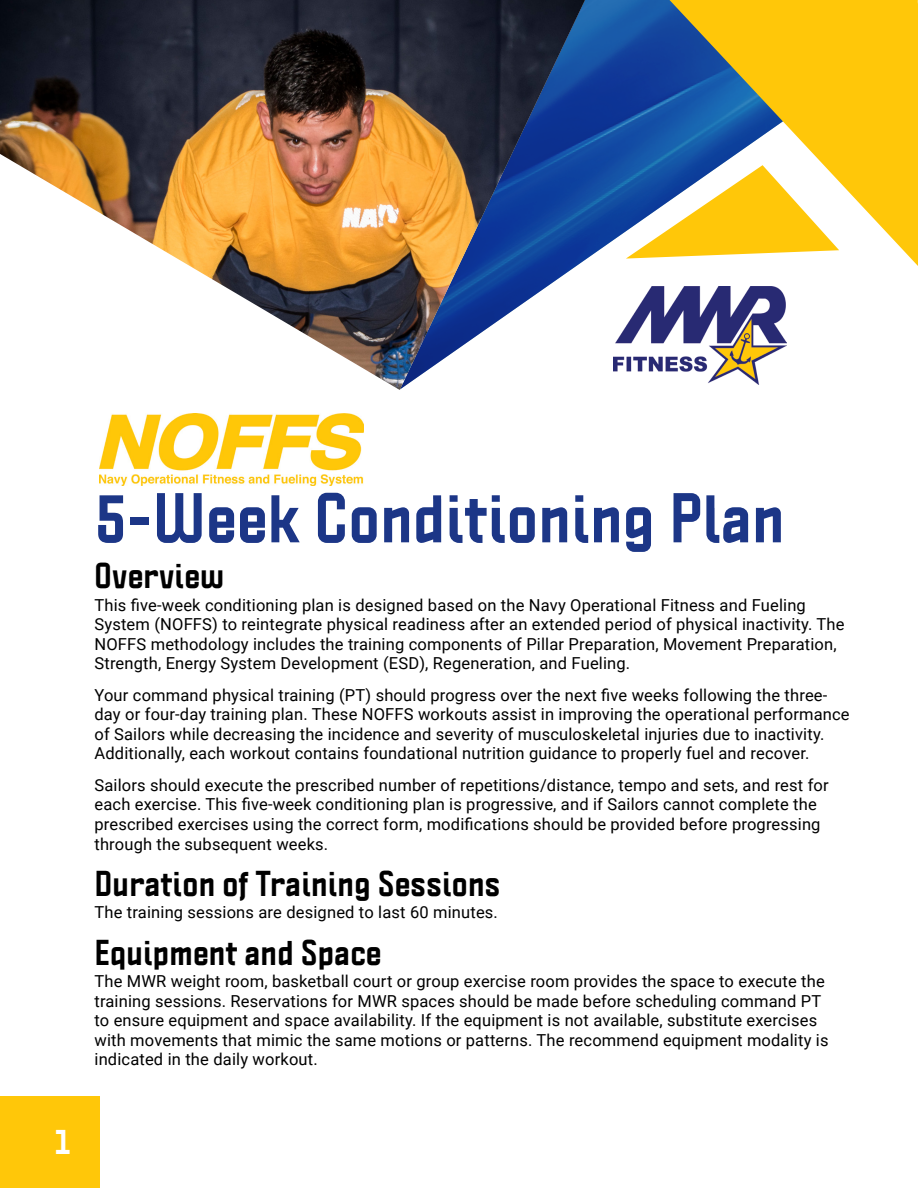
<style>
.page{position:relative;width:918px;height:1188px;background:#fff}
.page>*{position:absolute;margin:0;border:0;box-sizing:border-box;transform-origin:0 0}
.t1{font:800 61.5px "Politica";letter-spacing:.01em;color:#1c3687}
.t2{font:800 31.5px "Politica";letter-spacing:.01em;color:#000}
.t3{font:800 31.5px "Politica";color:#fff}
.t4{font:16.5px/19.5px "Roboto";letter-spacing:.01em;color:#000}
</style>
<div class="page">
<img style="left:585px;top:0;width:175px;height:385px">
<img style="left:0;top:0;width:585px;height:390px">
<div style="left:0;top:1096px;width:100px;height:92px;background:#ffc709"></div>
<svg style="left:626px;top:165px;width:44px;height:94px"></svg>
<img style="left:614px;top:286px;width:173px;height:98px">
<svg style="left:670px;top:0;width:248px;height:266px;fill:#ffc709"></svg>
<img style="left:99px;top:414px;width:265px;height:72px">
<h2 class="t3" style="left:54px;top:1118px;width:18px">1</h2>
<h1 class="t1" style="left:94px;top:472px;width:691px">5-Week Conditioning Plan</h1>
<h2 class="t2" style="left:94px;top:553px;width:131px">Overview</h2>
<p class="t4" style="left:94px;top:595px;width:752px">This five-week conditioning plan is designed based on the Navy Operational Fitness and Fueling System (NOFFS) to reintegrate physical readiness after an extended period of physical inactivity. The NOFFS methodology includes the training components of Pillar Preparation, Movement Preparation, Strength, Energy System Development (ESD), Regeneration, and Fueling.</p>
<p class="t4" style="left:94px;top:685px;width:757px">Your command physical training (PT) should progress over the next five weeks following the three&shy;day or four-day training plan. These NOFFS workouts assist in improving the operational performance of Sailors while decreasing the incidence and severity of musculoskeletal injuries due to inactivity.<br>Additionally, each workout contains foundational nutrition guidance to properly fuel and recover.</p>
<p class="t4" style="left:94px;top:775px;width:736px">Sailors should execute the prescribed number of repetitions/distance, tempo and sets, and rest for each exercise. This five-week conditioning plan is progressive, and if Sailors cannot complete the prescribed exercises using the correct form, modifications should be provided before progressing through the subsequent weeks.</p>
<h2 class="t2" style="left:94px;top:860px;width:407px">Duration of Training Sessions</h2>
<p class="t4" style="left:94px;top:902px;width:405px">The training sessions are designed to last 60 minutes.</p>
<h2 class="t2" style="left:94px;top:929px;width:288px">Equipment and Space</h2>
<p class="t4" style="left:94px;top:971px;width:736px">The MWR weight room, basketball court or group exercise room provides the space to execute the training sessions. Reservations for MWR spaces should be made before scheduling command PT to ensure equipment and space availability. If the equipment is not available, substitute exercises with movements that mimic the same motions or patterns. The recommend equipment modality is indicated in the daily workout.</p>
</div>
